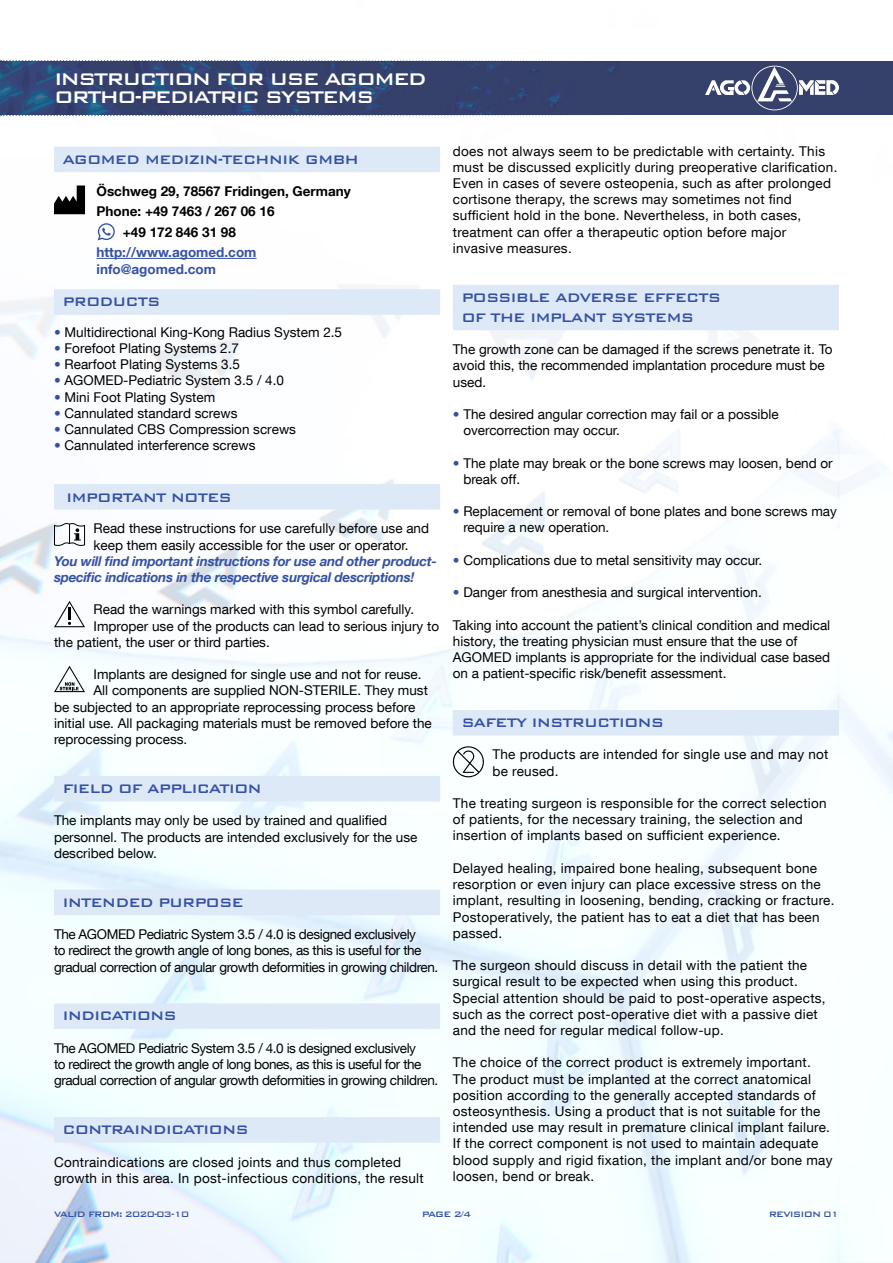
<style>
.page{position:relative;width:893px;height:1263px;background:#fff}
.page>*{position:absolute;margin:0;border:0;box-sizing:border-box;transform-origin:0 0}
.t1{font:500 22.5px/18px "Bank Gothic BT";letter-spacing:-.09em;color:#fff}
.t2{font:500 16.5px/20px "Bank Gothic BT";letter-spacing:-.06em;color:#3551a3}
.t3{font:13.5px/16.2px "Helvetica Neue LT Com";letter-spacing:.02em;color:#000}
.t4{font:13.5px/16.2px "Helvetica Neue LT Com";color:#000}
.t5{font:13.5px/16.2px "Helvetica Neue LT Com";letter-spacing:-.03em;color:#000}
.t6{font:italic 700 13.5px/16.2px "Helvetica Neue LT Com";letter-spacing:-.02em;color:#3551a3}
.t7{font:700 13.5px "Helvetica Neue LT Com";color:#000}
.t8{font:700 13.5px/16.2px "Helvetica Neue LT Com";color:#3551a3}
.t9{font:500 10.5px "Bank Gothic BT";letter-spacing:-.08em;color:#3551a3}
.s1{color:#3551a3}
</style>
<div class="page">
<img style="left:0;top:60px;width:893px;height:1203px">
<svg style="left:54px;top:185px;width:31px;height:29px"></svg>
<div style="left:54px;top:147px;width:386px;height:25px;background:#dee9f7"></div>
<hr style="left:97px;top:258px;width:159px;height:1px;background:#3551a3">
<div style="left:54px;top:289px;width:386px;height:26px;background:#dee9f7"></div>
<div style="left:54px;top:484px;width:386px;height:25px;background:#dee9f7"></div>
<div style="left:54px;top:776px;width:386px;height:25px;background:#dee9f7"></div>
<div style="left:54px;top:890px;width:386px;height:25px;background:#dee9f7"></div>
<div style="left:54px;top:1003px;width:386px;height:26px;background:#dee9f7"></div>
<div style="left:54px;top:1117px;width:386px;height:25px;background:#dee9f7"></div>
<div style="left:453px;top:285px;width:386px;height:25px;background:#dee9f7"></div>
<div style="left:453px;top:305px;width:386px;height:25px;background:#dee9f7"></div>
<div style="left:453px;top:710px;width:386px;height:25px;background:#dee9f7"></div>
<svg style="left:54px;top:601px;width:31px;height:26px"></svg>
<img style="left:0;top:61px;width:893px;height:54px">
<svg style="left:1px;top:60px;width:871px;height:56px;background:#3e4c76"></svg>
<svg style="left:453px;top:746px;width:31px;height:31px"></svg>
<svg style="left:54px;top:666px;width:31px;height:26px"></svg>
<svg style="left:54px;top:523px;width:31px;height:23px"></svg>
<svg style="left:98px;top:223px;width:17px;height:17px"></svg>
<h1 class="t1" style="left:54px;top:69px;width:375px">INSTRUCTION FOR USE AGOMED<br>ORTHO-PEDIATRIC SYSTEMS</h1>
<p class="t3" style="left:453px;top:142px;width:386px">does not always seem to be predictable with certainty. This must be discussed explicitly during preoperative clarification.<br>Even in cases of severe osteopenia, such as after prolonged cortisone therapy, the screws may sometimes not find sufficient hold in the bone. Nevertheless, in both cases, treatment can offer a therapeutic option before major invasive measures.</p>
<p class="t2" style="left:63px;top:149px;width:298px">AGOMED MEDIZIN-TECHNIK GMBH</p>
<p class="t7" style="left:97px;top:183px;width:256px">Öschweg 29, 78567 Fridingen, Germany</p>
<p class="t7" style="left:97px;top:203px;width:179px">Phone: +49 7463 / 267 06 16</p>
<p class="t7" style="left:123px;top:224px;width:115px">+49 172 846 31 98</p>
<p class="t8" style="left:97px;top:244px;width:161px">http://www.agomed.com info@agomed.com</p>
<p class="t2" style="left:63px;top:292px;width:99px">PRODUCTS</p>
<p class="t4" style="left:54px;top:323px;width:290px"><span class="s1">•</span> Multidirectional King-Kong Radius System 2.5</p>
<p class="t4" style="left:54px;top:340px;width:187px"><span class="s1">•</span> Forefoot Plating Systems 2.7</p>
<p class="t4" style="left:54px;top:356px;width:188px"><span class="s1">•</span> Rearfoot Plating Systems 3.5</p>
<p class="t4" style="left:54px;top:372px;width:232px"><span class="s1">•</span> AGOMED-Pediatric System 3.5 / 4.0</p>
<p class="t4" style="left:54px;top:388px;width:163px"><span class="s1">•</span> Mini Foot Plating System</p>
<p class="t4" style="left:54px;top:404px;width:185px"><span class="s1">•</span> Cannulated standard screws</p>
<p class="t4" style="left:54px;top:421px;width:244px"><span class="s1">•</span> Cannulated CBS Compression screws</p>
<p class="t4" style="left:54px;top:437px;width:203px"><span class="s1">•</span> Cannulated interference screws</p>
<p class="t2" style="left:461px;top:287px;width:261px">POSSIBLE ADVERSE EFFECTS<br>OF THE IMPLANT SYSTEMS</p>
<p class="t4" style="left:453px;top:341px;width:381px">The growth zone can be damaged if the screws penetrate it. To avoid this, the recommended implantation procedure must be used.</p>
<p class="t4" style="left:463px;top:406px;width:317px;text-indent:-11px"><span class="s1">•</span> The desired angular correction may fail or a possible overcorrection may occur.</p>
<p class="t4" style="left:463px;top:454px;width:371px;text-indent:-11px"><span class="s1">•</span> The plate may break or the bone screws may loosen, bend or break off.</p>
<p class="t4" style="left:463px;top:503px;width:375px;text-indent:-11px"><span class="s1">•</span> Replacement or removal of bone plates and bone screws may require a new operation.</p>
<p class="t4" style="left:453px;top:551px;width:311px"><span class="s1">•</span> Complications due to metal sensitivity may occur.</p>
<p class="t4" style="left:453px;top:584px;width:310px"><span class="s1">•</span> Danger from anesthesia and surgical intervention.</p>
<p class="t4" style="left:453px;top:616px;width:379px">Taking into account the patient’s clinical condition and medical history, the treating physician must ensure that the use of AGOMED implants is appropriate for the individual case based on a patient-specific risk/benefit assessment.</p>
<p class="t2" style="left:461px;top:712px;width:204px">SAFETY INSTRUCTIONS</p>
<p class="t3" style="left:492px;top:746px;width:338px">The products are intended for single use and may not be reused.</p>
<p class="t3" style="left:453px;top:795px;width:375px">The treating surgeon is responsible for the correct selection of patients, for the necessary training, the selection and insertion of implants based on sufficient experience.</p>
<p class="t3" style="left:453px;top:860px;width:383px">Delayed healing, impaired bone healing, subsequent bone resorption or even injury can place excessive stress on the implant, resulting in loosening, bending, cracking or fracture.<br>Postoperatively, the patient has to eat a diet that has been passed.</p>
<p class="t3" style="left:453px;top:957px;width:374px">The surgeon should discuss in detail with the patient the surgical result to be expected when using this product.<br>Special attention should be paid to post-operative aspects, such as the correct post-operative diet with a passive diet and the need for regular medical follow-up.</p>
<p class="t3" style="left:453px;top:1054px;width:381px">The choice of the correct product is extremely important.<br>The product must be implanted at the correct anatomical position according to the generally accepted standards of osteosynthesis. Using a product that is not suitable for the intended use may result in premature clinical implant failure.<br>If the correct component is not used to maintain adequate blood supply and rigid fixation, the implant and/or bone may loosen, bend or break.</p>
<p class="t9" style="left:422px;top:1208px;width:51px">PAGE 2/4</p>
<p class="t2" style="left:66px;top:487px;width:167px">IMPORTANT NOTES</p>
<p class="t4" style="left:94px;top:520px;width:337px">Read these instructions for use carefully before use and keep them easily accessible for the user or operator.</p>
<p class="t6" style="left:54px;top:552px;width:385px">You will find important instructions for use and other product&shy;specific indications in the respective surgical descriptions!</p>
<p class="t4" style="left:94px;top:601px;width:322px">Read the warnings marked with this symbol carefully.</p>
<p class="t4" style="left:94px;top:617px;width:347px">Improper use of the products can lead to serious injury to</p>
<p class="t4" style="left:54px;top:634px;width:217px">the patient, the user or third parties.</p>
<p class="t4" style="left:94px;top:666px;width:330px">Implants are designed for single use and not for reuse.</p>
<p class="t4" style="left:94px;top:682px;width:336px">All components are supplied NON-STERILE. They must</p>
<p class="t4" style="left:54px;top:698px;width:363px">be subjected to an appropriate reprocessing process before</p>
<p class="t4" style="left:54px;top:715px;width:379px">initial use. All packaging materials must be removed before the</p>
<p class="t4" style="left:54px;top:731px;width:135px">reprocessing process.</p>
<p class="t2" style="left:63px;top:778px;width:201px">FIELD OF APPLICATION</p>
<p class="t4" style="left:54px;top:812px;width:365px">The implants may only be used by trained and qualified personnel. The products are intended exclusively for the use described below.</p>
<p class="t2" style="left:63px;top:892px;width:183px">INTENDED PURPOSE</p>
<p class="t5" style="left:54px;top:926px;width:386px">The AGOMED Pediatric System 3.5 / 4.0 is designed exclusively<br>to redirect the growth angle of long bones, as this is useful for the gradual correction of angular growth deformities in growing children.</p>
<p class="t2" style="left:63px;top:1006px;width:116px">INDICATIONS</p>
<p class="t5" style="left:54px;top:1039px;width:386px">The AGOMED Pediatric System 3.5 / 4.0 is designed exclusively<br>to redirect the growth angle of long bones, as this is useful for the gradual correction of angular growth deformities in growing children.</p>
<p class="t2" style="left:63px;top:1119px;width:188px">CONTRAINDICATIONS</p>
<p class="t3" style="left:54px;top:1153px;width:371px">Contraindications are closed joints and thus completed growth in this area. In post-infectious conditions, the result</p>
<p class="t9" style="left:54px;top:1208px;width:137px">VALID FROM: 2020-03-10</p>
<p class="t9" style="left:769px;top:1208px;width:72px">REVISION 01</p>
</div>
